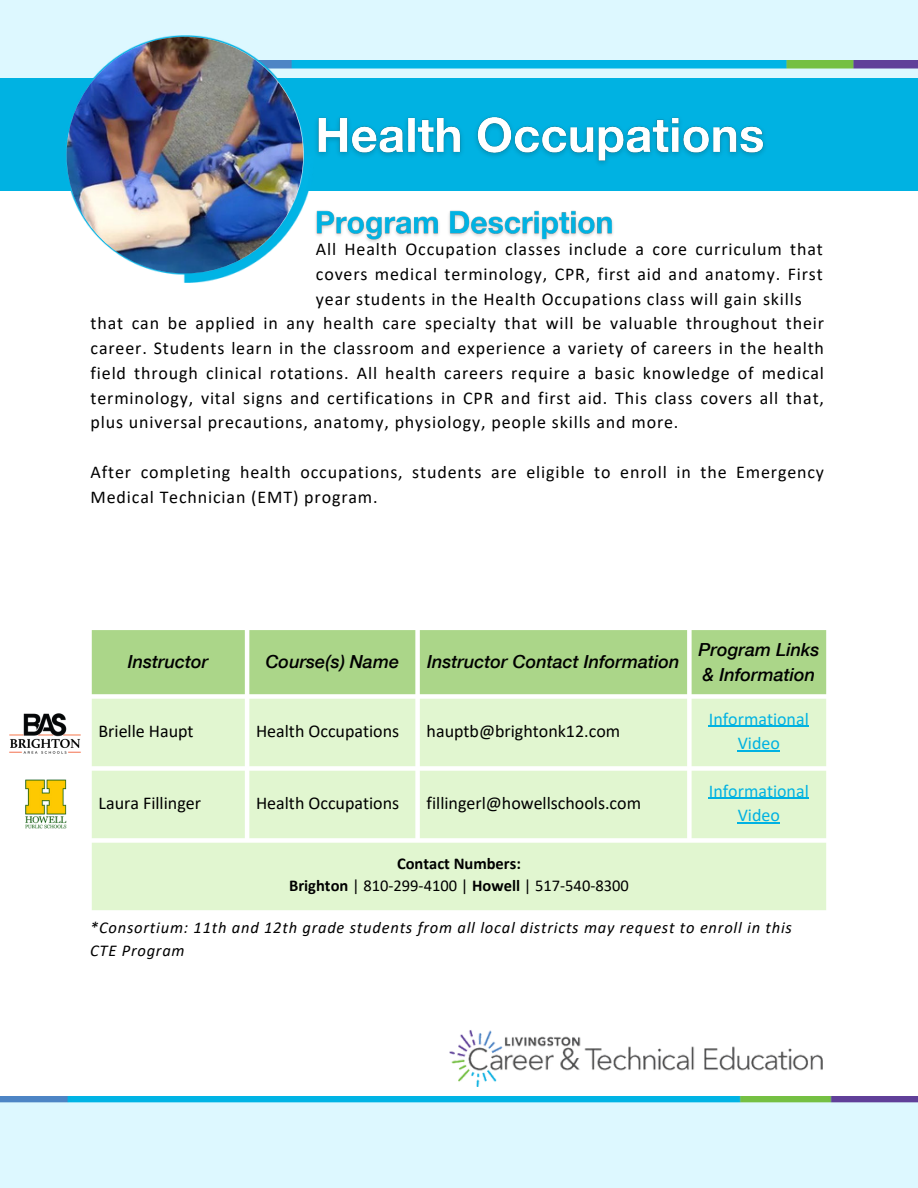
<style>
.page{position:relative;width:918px;height:1188px;background:#ddf8ff}
.page>*{position:absolute;margin:0;border:0;box-sizing:border-box;transform-origin:0 0}
.t1{font:18px/24.8px "Calibri";letter-spacing:.045em;color:#000;text-align:justify}
.t2{font:18px "Calibri";color:#000}
.t3{font:18px/24.8px "Helvetica Neue W01 66 Medium It";color:#000}
.t4{font:18px/24.8px "Calibri";color:#00b2e2;text-align:center}
.t5{font:italic 16.5px/22.5px "Calibri";letter-spacing:.045em;color:#000}
.t6{font:16.5px "Calibri";color:#000}
.t7{font:700 16.5px "Calibri";color:#000}
.s1{font-weight:700}
</style>
<div class="page">
<img style="left:0;top:1095px;width:918px;height:8px">
<div style="left:0;top:191px;width:918px;height:904px;background:#fff"></div>
<div style="left:0;top:79px;width:918px;height:112px;background:#00b2e2"></div>
<img style="left:313px;top:60px;width:605px;height:8px">
<img style="left:66px;top:35px;width:247px;height:248px">
<img style="left:67px;top:37px;width:236px;height:236px;border-radius:50%">
<img style="left:449px;top:1030px;width:374px;height:56px">
<div style="left:92px;top:630px;width:734px;height:64px;background:#abd689"></div>
<div style="left:92px;top:699px;width:734px;height:211px;background:#e1f6d0"></div>
<hr style="left:709px;top:726px;width:100px;height:1px;background:#00b2e2">
<hr style="left:738px;top:750px;width:42px;height:2px;background:#00b2e2">
<hr style="left:709px;top:798px;width:100px;height:1px;background:#00b2e2">
<hr style="left:738px;top:822px;width:42px;height:2px;background:#00b2e2">
<img style="left:25px;top:779px;width:42px;height:50px">
<img style="left:9px;top:713px;width:72px;height:41px">
<img style="left:309px;top:105px;width:456px;height:69px">
<img style="left:311px;top:204px;width:302px;height:44px">
<p class="t1" style="left:316px;top:238px;width:508px">All Health Occupation classes include a core curriculum that covers medical terminology, CPR, first aid and anatomy. First year students in the Health Occupations class will gain skills</p>
<p class="t1" style="left:91px;top:312px;width:735px">that can be applied in any health care specialty that will be valuable throughout their career. Students learn in the classroom and experience a variety of careers in the health field through clinical rotations. All health careers require a basic knowledge of medical terminology, vital signs and certifications in CPR and first aid. This class covers all that, plus universal precautions, anatomy, physiology, people skills and more.</p>
<p class="t1" style="left:91px;top:461px;width:735px">After completing health occupations, students are eligible to enroll in the Emergency<br>Medical Technician (EMT) program.</p>
<h1 class="t3" style="left:128px;top:649px;width:82px">Instructor</h1>
<p class="t3" style="left:266px;top:649px;width:135px">Course(s) Name</p>
<p class="t3" style="left:427px;top:649px;width:254px">Instructor Contact Information</p>
<p class="t2" style="left:99px;top:723px;width:97px">Brielle Haupt</p>
<p class="t2" style="left:256px;top:723px;width:145px">Health Occupations</p>
<p class="t2" style="left:427px;top:723px;width:195px">hauptb@brightonk12.com</p>
<p class="t2" style="left:99px;top:795px;width:104px">Laura Fillinger</p>
<p class="t2" style="left:256px;top:795px;width:145px">Health Occupations</p>
<p class="t2" style="left:427px;top:795px;width:216px">fillingerl@howellschools.com</p>
<p class="t7" style="left:397px;top:856px;width:125px">Contact Numbers:</p>
<p class="t6" style="left:289px;top:879px;width:341px"><span class="s1">Brighton</span> | 810-299-4100 | <span class="s1">Howell</span> | 517-540-8300</p>
<p class="t3" style="left:698px;top:637px;width:123px">Program Links &amp; Information</p>
<p class="t4" style="left:709px;top:708px;width:102px">Informational<br>Video</p>
<p class="t4" style="left:709px;top:780px;width:102px">Informational<br>Video</p>
<p class="t5" style="left:90px;top:918px;width:703px">*Consortium: 11th and 12th grade students from all local districts may request to enroll in this<br>CTE Program</p>
</div>
